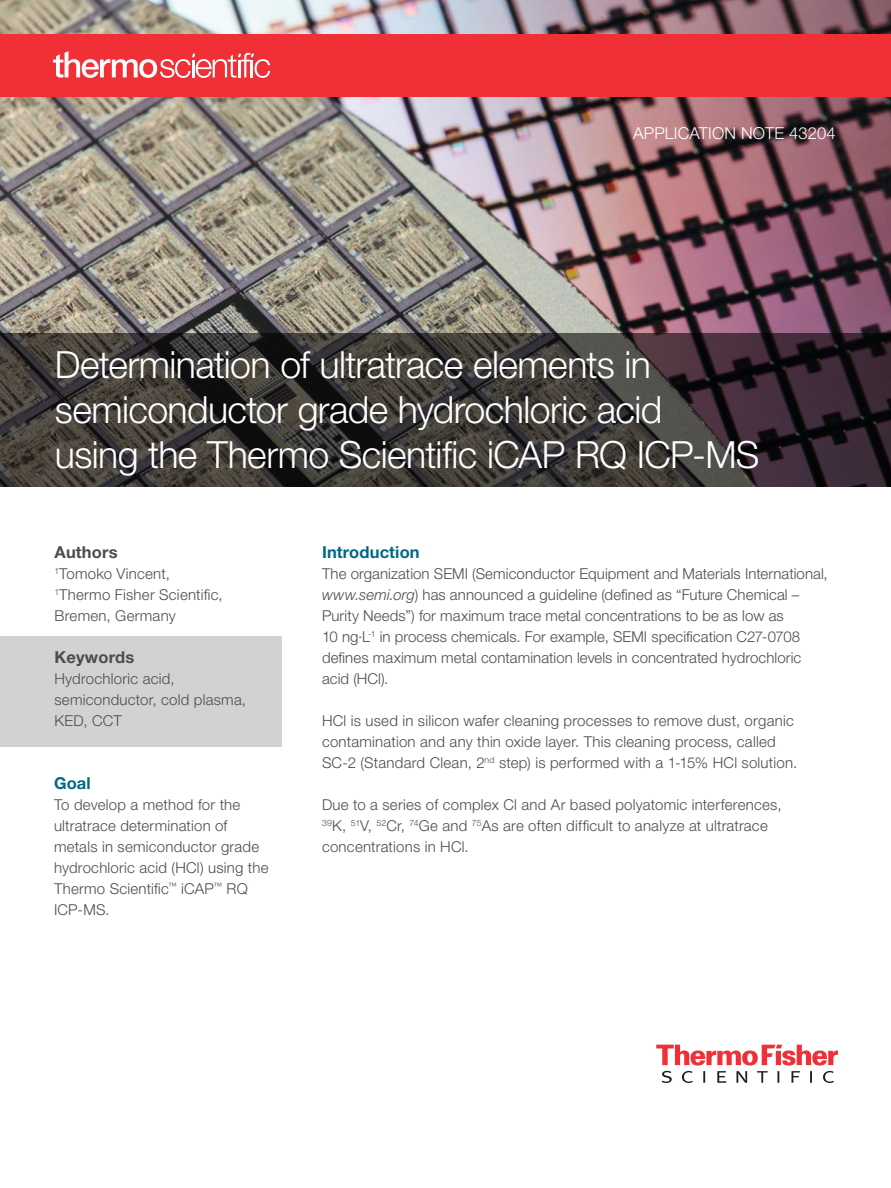
<style>
.page{position:relative;width:891px;height:1188px;background:#fff}
.page>*{position:absolute;margin:0;border:0;box-sizing:border-box;transform-origin:0 0}
.t1{font:300 37.5px/45px "Helvetica Neue LT Std";letter-spacing:-.015em;color:#fff}
.t2{font:300 16.5px "Helvetica Neue LT Std";letter-spacing:.01em;color:#fff}
.t3{font:700 16.5px "Helvetica Neue LT Std";letter-spacing:.01em;color:#006983}
.t4{font:700 16.5px "Helvetica Neue LT Std";letter-spacing:.01em;color:#4e4b4c}
.t5{font:300 15px/21px "Helvetica Neue LT Std";letter-spacing:.015em;color:#4e4b4c}
.s1{font-style:italic}
</style>
<div class="page">
<img style="left:0;top:0;width:891px;height:333px">
<div style="left:0;top:636px;width:282px;height:111px;background:#d3d2d2"></div>
<svg style="left:656px;top:1045px;width:182px;height:38px"></svg>
<svg style="left:0;top:333px;width:891px;height:154px;background:#393332"></svg>
<div style="left:0;top:34px;width:891px;height:63px;background:#f12f36"></div>
<svg style="left:53px;top:51px;width:217px;height:27px"></svg>
<p class="t2" style="left:633px;top:123px;width:204px">APPLICATION NOTE 43204</p>
<h1 class="t1" style="left:55px;top:342px;width:706px">Determination of ultratrace elements in semiconductor grade hydrochloric acid<br>using the Thermo Scientific iCAP RQ ICP-MS</h1>
<p class="t4" style="left:55px;top:542px;width:65px">Authors</p>
<p class="t5" style="left:55px;top:563px;width:170px"><sup>1</sup>Tomoko Vincent,<br><sup>1</sup>Thermo Fisher Scientific,<br>Bremen, Germany</p>
<p class="t4" style="left:55px;top:647px;width:81px">Keywords</p>
<p class="t5" style="left:55px;top:668px;width:193px">Hydrochloric acid, semiconductor, cold plasma,<br>KED, CCT</p>
<p class="t3" style="left:54px;top:773px;width:38px">Goal</p>
<p class="t5" style="left:54px;top:794px;width:216px">To develop a method for the ultratrace determination of metals in semiconductor grade hydrochloric acid (HCl) using the<br>Thermo Scientific<sup>™</sup> iCAP<sup>™</sup> RQ<br>ICP-MS.</p>
<p class="t3" style="left:322px;top:542px;width:99px">Introduction</p>
<p class="t5" style="left:322px;top:563px;width:507px">The organization SEMI (Semiconductor Equipment and Materials International, <span class="s1">www.semi.org</span>) has announced a guideline (defined as “Future Chemical – Purity Needs”) for maximum trace metal concentrations to be as low as<br>10 ng∙L<sup>-1</sup> in process chemicals. For example, SEMI specification C27-0708 defines maximum metal contamination levels in concentrated hydrochloric acid (HCl).</p>
<p class="t5" style="left:322px;top:710px;width:477px">HCl is used in silicon wafer cleaning processes to remove dust, organic contamination and any thin oxide layer. This cleaning process, called<br>SC-2 (Standard Clean, 2<sup>nd</sup> step) is performed with a 1-15% HCl solution.</p>
<p class="t5" style="left:322px;top:794px;width:461px">Due to a series of complex Cl and Ar based polyatomic interferences,<br><sup>39</sup>K, <sup>51</sup>V, <sup>52</sup>Cr, <sup>74</sup>Ge and <sup>75</sup>As are often difficult to analyze at ultratrace concentrations in HCl.</p>
</div>
